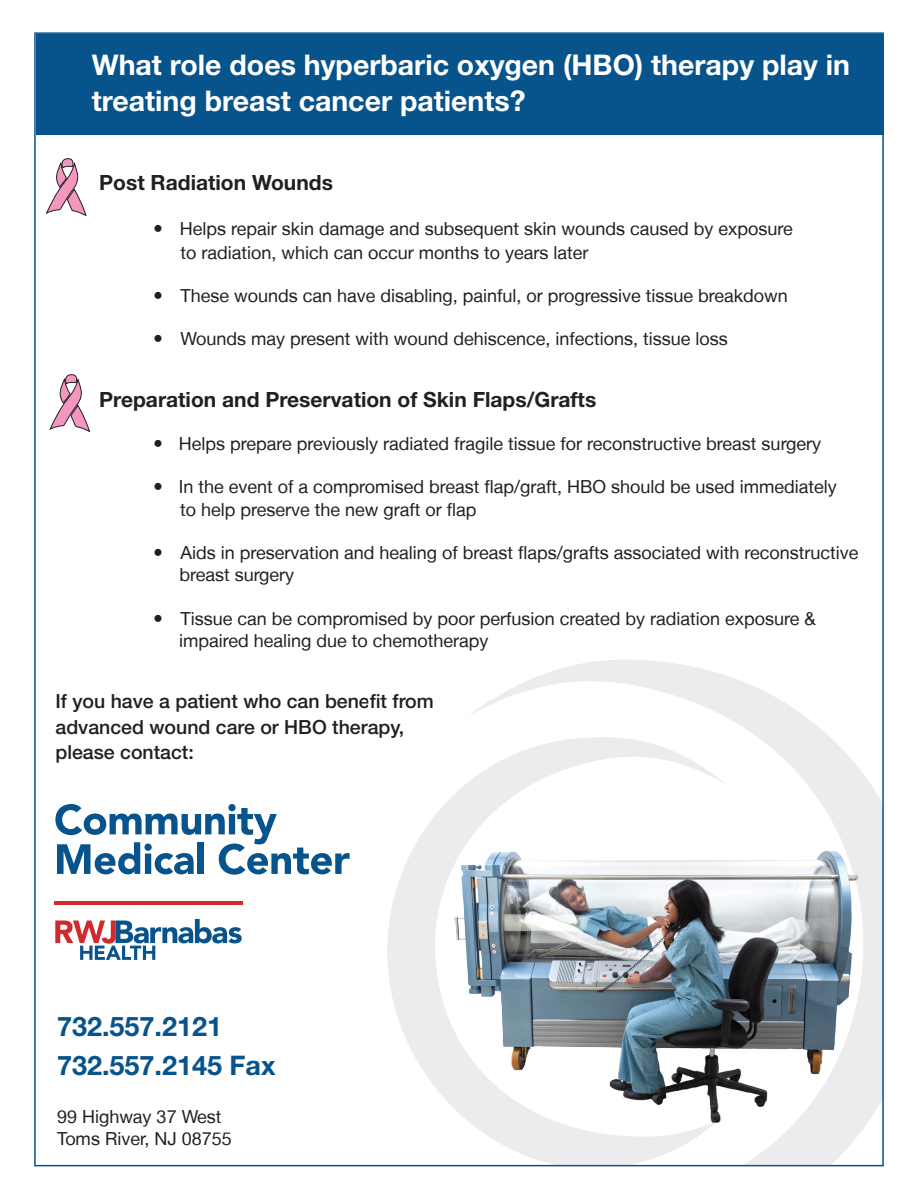
<style>
.page{position:relative;width:918px;height:1188px;background:#fff}
.page>*{position:absolute;margin:0;border:0;box-sizing:border-box;transform-origin:0 0}
.t1{font:700 28.5px/36px "Helvetica Neue LT Std";color:#fff}
.t2{font:700 27px/39px "Helvetica Neue LT Std";color:#07538b}
.t3{font:700 21px "Helvetica Neue LT Std";color:#231f20}
.t4{font:500 19.5px/25.5px "Helvetica Neue LT Std";color:#231f20}
.t5{font:18px/22.5px "Helvetica Neue LT";color:#231f20}
</style>
<div class="page">
<div style="left:36px;top:34px;width:848px;height:101px;background:#07538b"></div>
<svg style="left:46px;top:158px;width:41px;height:58px"></svg>
<svg style="left:49px;top:374px;width:41px;height:58px"></svg>
<svg style="left:387px;top:786px;width:77px;height:379px"></svg>
<svg style="left:464px;top:660px;width:418px;height:505px"></svg>
<svg style="left:55px;top:804px;width:295px;height:71px"></svg>
<hr style="left:54px;top:902px;width:188px;height:3px;background:#d0292e">
<svg style="left:55px;top:919px;width:187px;height:41px"></svg>
<p class="t1" style="left:92px;top:46px;width:760px">What role does hyperbaric oxygen (HBO) therapy play in treating breast cancer patients?</p>
<p class="t3" style="left:99px;top:170px;width:235px">Post Radiation Wounds</p>
<p class="t5" style="left:180px;top:216px;width:615px;line-height:24px">Helps repair skin damage and subsequent skin wounds caused by exposure to radiation, which can occur months to years later</p>
<p class="t5" style="left:180px;top:284px;width:609px">These wounds can have disabling, painful, or progressive tissue breakdown</p>
<p class="t5" style="left:181px;top:327px;width:549px">Wounds may present with wound dehiscence, infections, tissue loss</p>
<p class="t3" style="left:99px;top:386px;width:499px">Preparation and Preservation of Skin Flaps/Grafts</p>
<p class="t5" style="left:179px;top:432px;width:644px">Helps prepare previously radiated fragile tissue for reconstructive breast surgery</p>
<p class="t5" style="left:179px;top:475px;width:659px">In the event of a compromised breast flap/graft, HBO should be used immediately to help preserve the new graft or flap</p>
<p class="t5" style="left:179px;top:541px;width:681px">Aids in preservation and healing of breast flaps/grafts associated with reconstructive breast surgery</p>
<p class="t5" style="left:179px;top:607px;width:638px">Tissue can be compromised by poor perfusion created by radiation exposure &amp; impaired healing due to chemotherapy</p>
<p class="t4" style="left:56px;top:688px;width:380px">If you have a patient who can benefit from advanced wound care or HBO therapy, please contact:</p>
<p class="t2" style="left:57px;top:1006px;width:220px">732.557.2121<br>732.557.2145 Fax</p>
<p class="t5" style="left:57px;top:1105px;width:176px">99 Highway 37 West<br>Toms River, NJ 08755</p>
</div>
